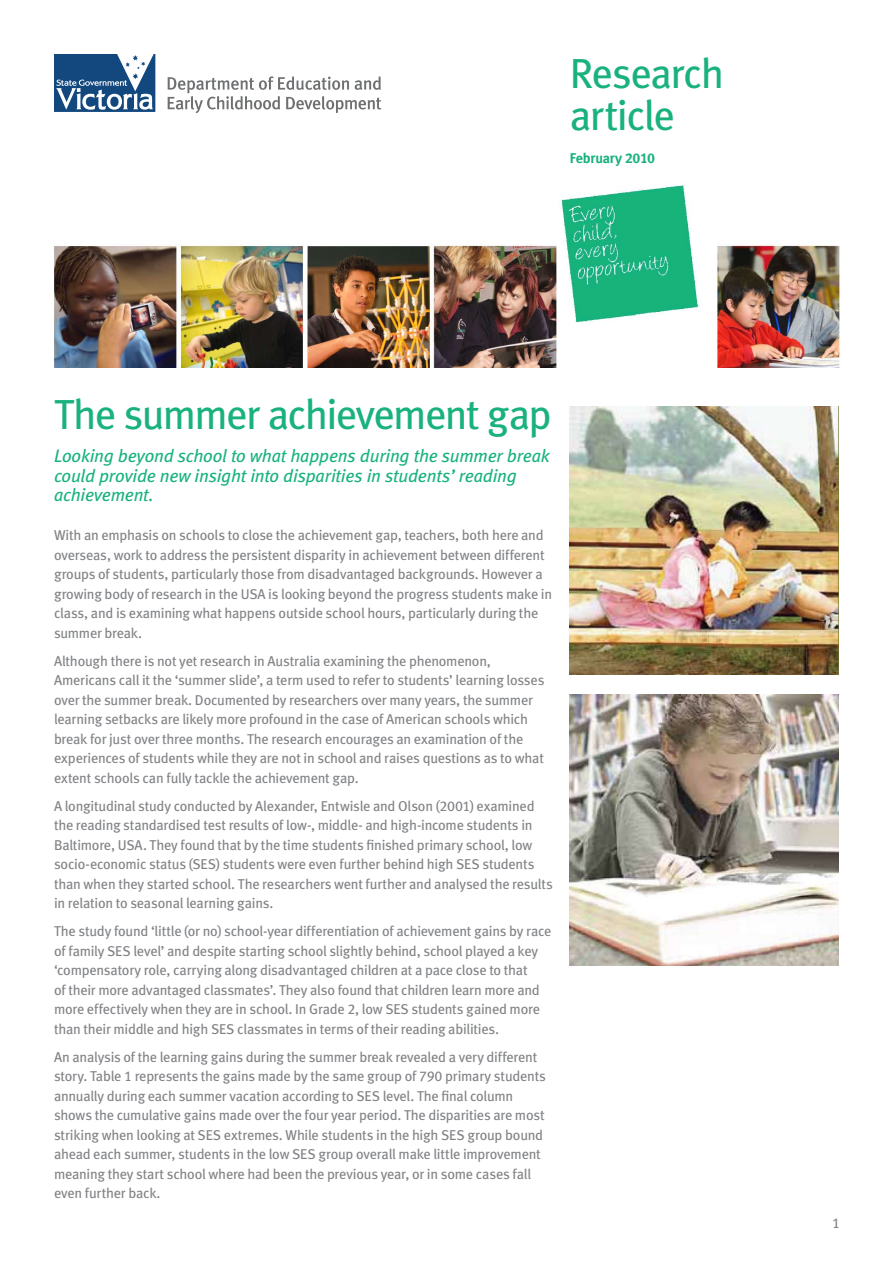
<style>
.page{position:relative;width:893px;height:1263px;background:#fff}
.page>*{position:absolute;margin:0;border:0;box-sizing:border-box;transform-origin:0 0}
.t1{font:42px/42px "Meta Book LF";letter-spacing:-.035em;color:#19b27d}
.t2{font:italic 18px/19.5px "Meta Book LF";letter-spacing:-.01em;color:#19b27d}
.t3{font:14.25px/19.5px "Meta Book LF";letter-spacing:-.015em;color:#808285}
.t4{font:14.25px "Meta Bold LF";letter-spacing:-.015em;color:#19b27d}
</style>
<div class="page">
<img style="left:54px;top:185px;width:786px;height:182px">
<img style="left:570px;top:407px;width:269px;height:268px">
<svg style="left:54px;top:54px;width:101px;height:58px"></svg>
<svg style="left:168px;top:76px;width:213px;height:37px"></svg>
<img style="left:570px;top:694px;width:269px;height:271px">
<h1 class="t1" style="left:570px;top:51px;width:156px">Research article</h1>
<p class="t4" style="left:570px;top:150px;width:87px">February 2010</p>
<h1 class="t1" style="left:54px;top:393px;width:499px">The summer achievement gap</h1>
<p class="t2" style="left:54px;top:446px;width:497px">Looking beyond school to what happens during the summer break could provide new insight into disparities in students’ reading achievement.</p>
<p class="t3" style="left:54px;top:525px;width:500px">With an emphasis on schools to close the achievement gap, teachers, both here and overseas, work to address the persistent disparity in achievement between different groups of students, particularly those from disadvantaged backgrounds. However a growing body of research in the USA is looking beyond the progress students make in class, and is examining what happens outside school hours, particularly during the summer break.</p>
<p class="t3" style="left:54px;top:651px;width:492px">Although there is not yet research in Australia examining the phenomenon, Americans call it the ‘summer slide’, a term used to refer to students’ learning losses over the summer break. Documented by researchers over many years, the summer learning setbacks are likely more profound in the case of American schools which break for just over three months. The research encourages an examination of the experiences of students while they are not in school and raises questions as to what extent schools can fully tackle the achievement gap.</p>
<p class="t3" style="left:54px;top:796px;width:500px">A longitudinal study conducted by Alexander, Entwisle and Olson (2001) examined the reading standardised test results of low-, middle- and high-income students in Baltimore, USA. They found that by the time students finished primary school, low socio-economic status (SES) students were even further behind high SES students than when they started school. The researchers went further and analysed the results in relation to seasonal learning gains.</p>
<p class="t3" style="left:54px;top:921px;width:499px">The study found ‘little (or no) school-year differentiation of achievement gains by race of family SES level’ and despite starting school slightly behind, school played a key ‘compensatory role, carrying along disadvantaged children at a pace close to that<br>of their more advantaged classmates’. They also found that children learn more and more effectively when they are in school. In Grade 2, low SES students gained more than their middle and high SES classmates in terms of their reading abilities.</p>
<p class="t3" style="left:54px;top:1047px;width:494px">An analysis of the learning gains during the summer break revealed a very different story. Table 1 represents the gains made by the same group of 790 primary students annually during each summer vacation according to SES level. The final column shows the cumulative gains made over the four year period. The disparities are most striking when looking at SES extremes. While students in the high SES group bound ahead each summer, students in the low SES group overall make little improvement meaning they start school where had been the previous year, or in some cases fall even further back.</p>
<p class="t3" style="left:832px;top:1213px;width:9px">1</p>
</div>
